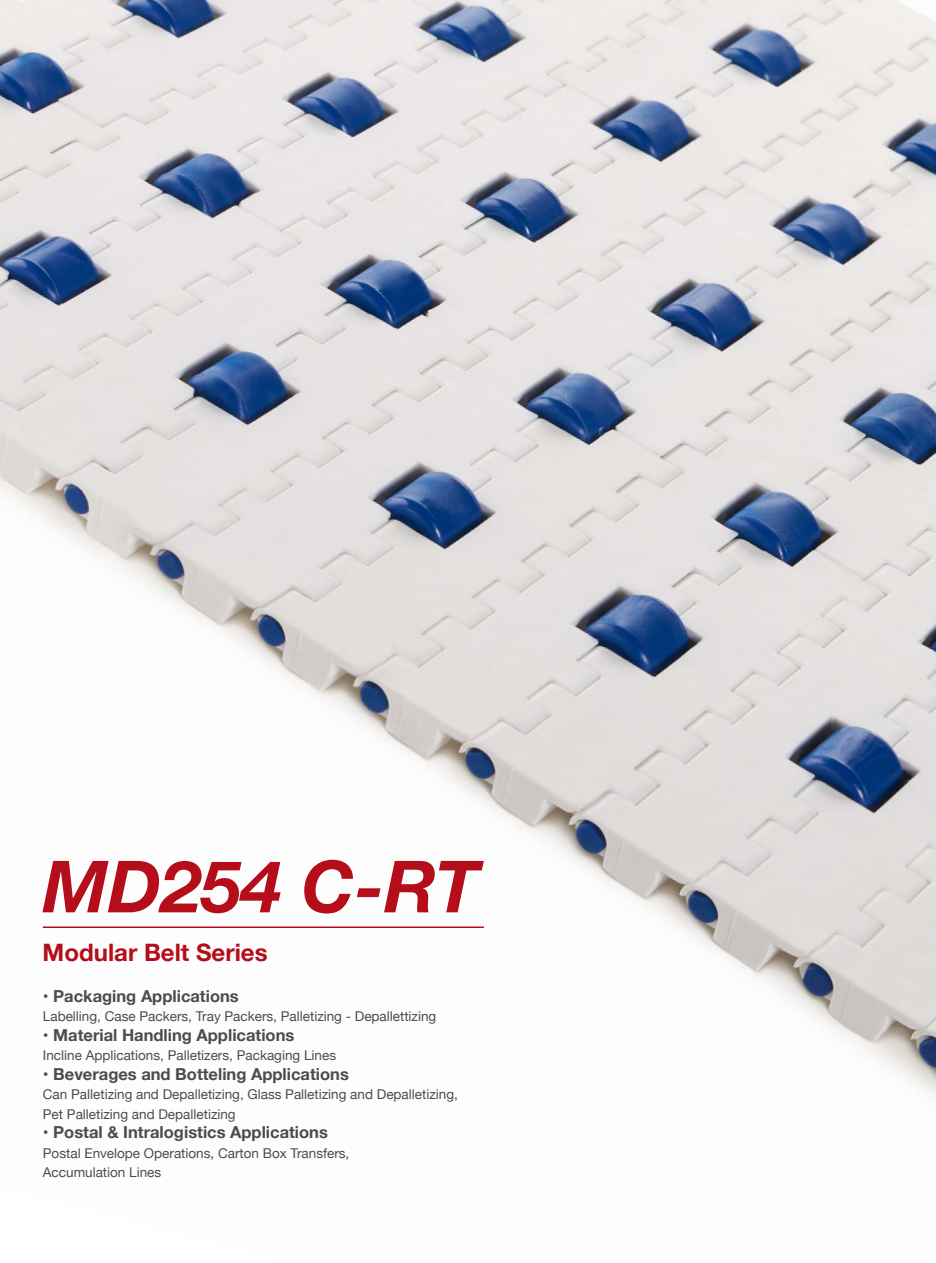
<style>
.page{position:relative;width:936px;height:1263px;background:#fff}
.page>*{position:absolute;margin:0;border:0;box-sizing:border-box;transform-origin:0 0}
.t1{font:italic 700 72px "Helvetica Neue";color:#b50e1a}
.t2{font:700 24px "Helvetica Neue";color:#b50e1a}
.t3{font:700 16.5px "Helvetica Neue";color:#4b4c4d}
.t4{font:13.5px/19.5px "Helvetica Neue";color:#4b4c4d}
</style>
<div class="page">
<img style="left:0;top:0;width:935px;height:1095px">
<hr style="left:43px;top:926px;width:441px;height:2px;background:#b50e1a">
<h1 class="t1" style="left:43px;top:830px;width:438px">MD254 C-RT</h1>
<h2 class="t2" style="left:43px;top:933px;width:226px">Modular Belt Series</h2>
<p class="t3" style="left:43px;top:983px;width:197px">• Packaging Applications</p>
<p class="t4" style="left:43px;top:1007px;width:395px">Labelling, Case Packers, Tray Packers, Palletizing - Depallettizing</p>
<p class="t3" style="left:43px;top:1022px;width:253px">• Material Handling Applications</p>
<p class="t4" style="left:43px;top:1046px;width:295px">Incline Applications, Palletizers, Packaging Lines</p>
<p class="t3" style="left:43px;top:1061px;width:307px">• Beverages and Botteling Applications</p>
<p class="t4" style="left:43px;top:1085px;width:416px">Can Palletizing and Depalletizing, Glass Palletizing and Depalletizing,<br>Pet Palletizing and Depalletizing</p>
<p class="t3" style="left:43px;top:1119px;width:286px">• Postal &amp; Intralogistics Applications</p>
<p class="t4" style="left:43px;top:1144px;width:308px">Postal Envelope Operations, Carton Box Transfers,<br>Accumulation Lines</p>
</div>
